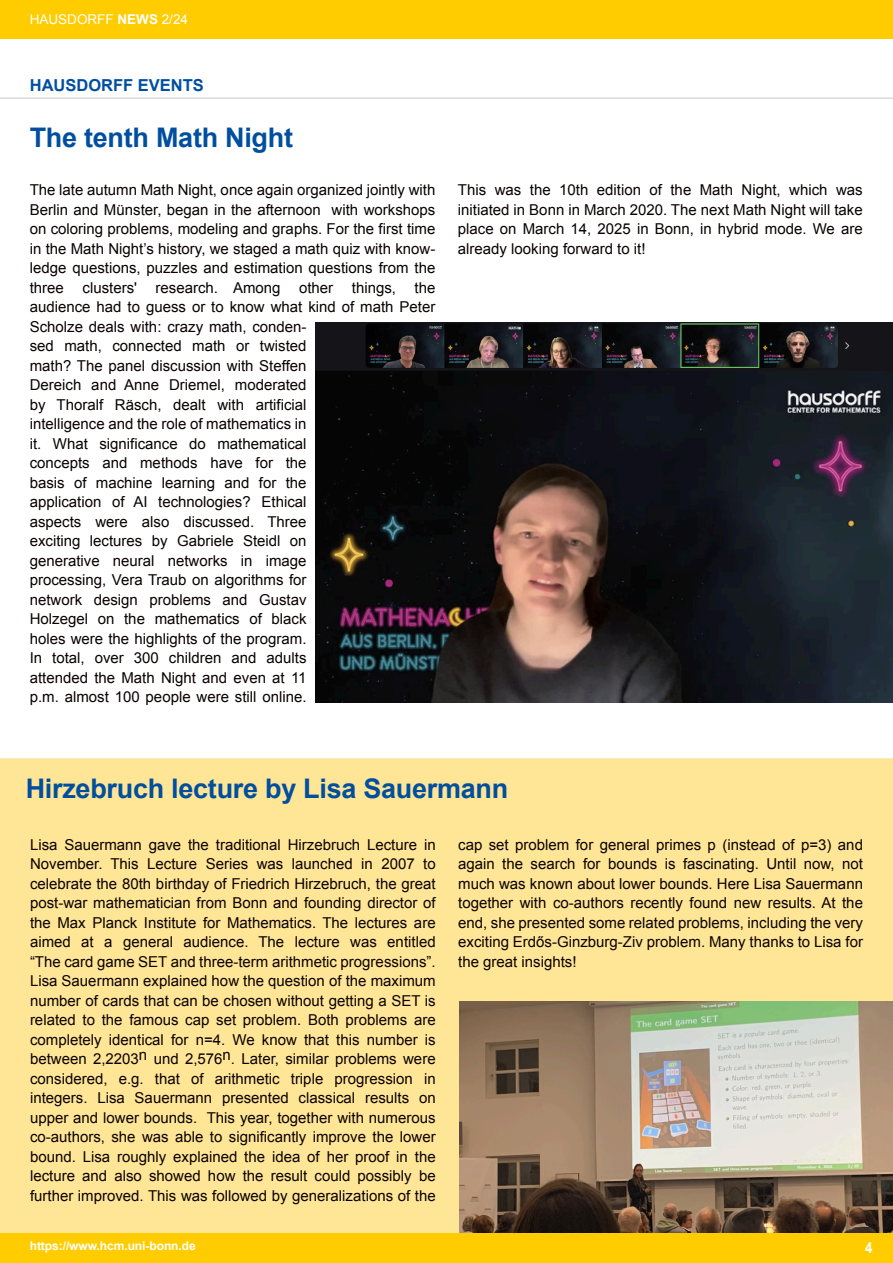
<style>
.page{position:relative;width:893px;height:1263px;background:#fff}
.page>*{position:absolute;margin:0;border:0;box-sizing:border-box;transform-origin:0 0}
.t1{font:700 27px "Arial";letter-spacing:-.01em;color:#004f9f}
.t2{font:700 16.5px "Arial";color:#004f9f}
.t3{font:700 15.6px "Arial";color:#fff;scale:.85 1}
.t4{font:15px/19.5px "Arial";color:#0a0202;text-align:justify}
.t5{font:13.5px "Arial";color:#fff}
.t6{font:700 12px "Arial";letter-spacing:-.005em;color:#fff}
.s1{font-weight:700}
</style>
<div class="page">
<div style="left:0;top:758px;width:893px;height:475px;background:#ffe596"></div>
<hr style="left:0;top:97px;width:893px;height:2px;background:#dadada">
<div style="left:0;top:1233px;width:893px;height:30px;background:#fc0"></div>
<div style="left:0;top:0;width:893px;height:38px;background:#fc0"></div>
<img style="left:316px;top:323px;width:577px;height:379px">
<img style="left:459px;top:1001px;width:434px;height:231px">
<p class="t5" style="left:30px;top:14px;width:160px">HAUSDORFF <span class="s1">NEWS</span> 2/24</p>
<p class="t2" style="left:30px;top:79px;width:176px">HAUSDORFF EVENTS</p>
<h1 class="t1" style="left:30px;top:127px;width:265px">The tenth Math Night</h1>
<p class="t4" style="left:30px;top:182px;width:407px;text-align:left">The late autumn Math Night, once again organized jointly with Berlin and Münster, began in the afternoon with workshops on coloring problems, modeling and graphs. For the first time in the Math Night’s history, we staged a math quiz with know&shy;ledge questions, puzzles and estimation questions from the three clusters' research. Among other things, the audience had to guess or to know what kind of math Peter Scholze deals with: crazy math, conden-<br>sed math, connected math or twisted<br>math? The panel discussion with Steffen<br>Dereich and Anne Driemel, moderated<br>by Thoralf Räsch, dealt with artificial<br>intelligence and the role of mathematics in<br>it. What significance do mathematical<br>concepts and methods have for the<br>basis of machine learning and for the<br>application of AI technologies? Ethical<br>aspects were also discussed. Three<br>exciting lectures by Gabriele Steidl on<br>generative neural networks in image<br>processing, Vera Traub on algorithms for<br>network design problems and Gustav<br>Holzegel on the mathematics of black<br>holes were the highlights of the program.<br>In total, over 300 children and adults<br>attended the Math Night and even at 11<br>p.m. almost 100 people were still online.</p>
<p class="t4" style="left:458px;top:182px;width:406px">This was the 10th edition of the Math Night, which was initiated in Bonn in March 2020. The next Math Night will take place on March 14, 2025 in Bonn, in hybrid mode. We are already looking forward to it!</p>
<h1 class="t1" style="left:26px;top:778px;width:484px">Hirzebruch lecture by Lisa Sauermann</h1>
<p class="t4" style="left:30px;top:836px;width:407px">Lisa Sauermann gave the traditional Hirzebruch Lecture in November. This Lecture Series was launched in 2007 to celebrate the 80th birthday of Friedrich Hirzebruch, the great post-war mathematician from Bonn and founding director of the Max Planck Institute for Mathematics. The lectures are aimed at a general audience. The lecture was entitled “The card game SET and three-term arithmetic progressions”.<br>Lisa Sauermann explained how the question of the maximum number of cards that can be chosen without getting a SET is related to the famous cap set problem. Both problems are completely identical for n=4. We know that this number is between 2,2203n und 2,576n. Later, similar problems were considered, e.g. that of arithmetic triple progression in integers. Lisa Sauermann presented classical results on upper and lower bounds. This year, together with numerous co-authors, she was able to significantly improve the lower bound. Lisa roughly explained the idea of her proof in the lecture and also showed how the result could possibly be further improved. This was followed by generalizations of the</p>
<p class="t4" style="left:458px;top:836px;width:406px">cap set problem for general primes p (instead of p=3) and again the search for bounds is fascinating. Until now, not much was known about lower bounds. Here Lisa Sauermann together with co-authors recently found new results. At the end, she presented some related problems, including the very exciting Erdős-Ginzburg-Ziv problem. Many thanks to Lisa for the great insights!</p>
<p class="t6" style="left:30px;top:1241px;width:167px">https://www.hcm.uni-bonn.de</p>
<p class="t3" style="left:865px;top:1241px;width:10px">4</p>
</div>
